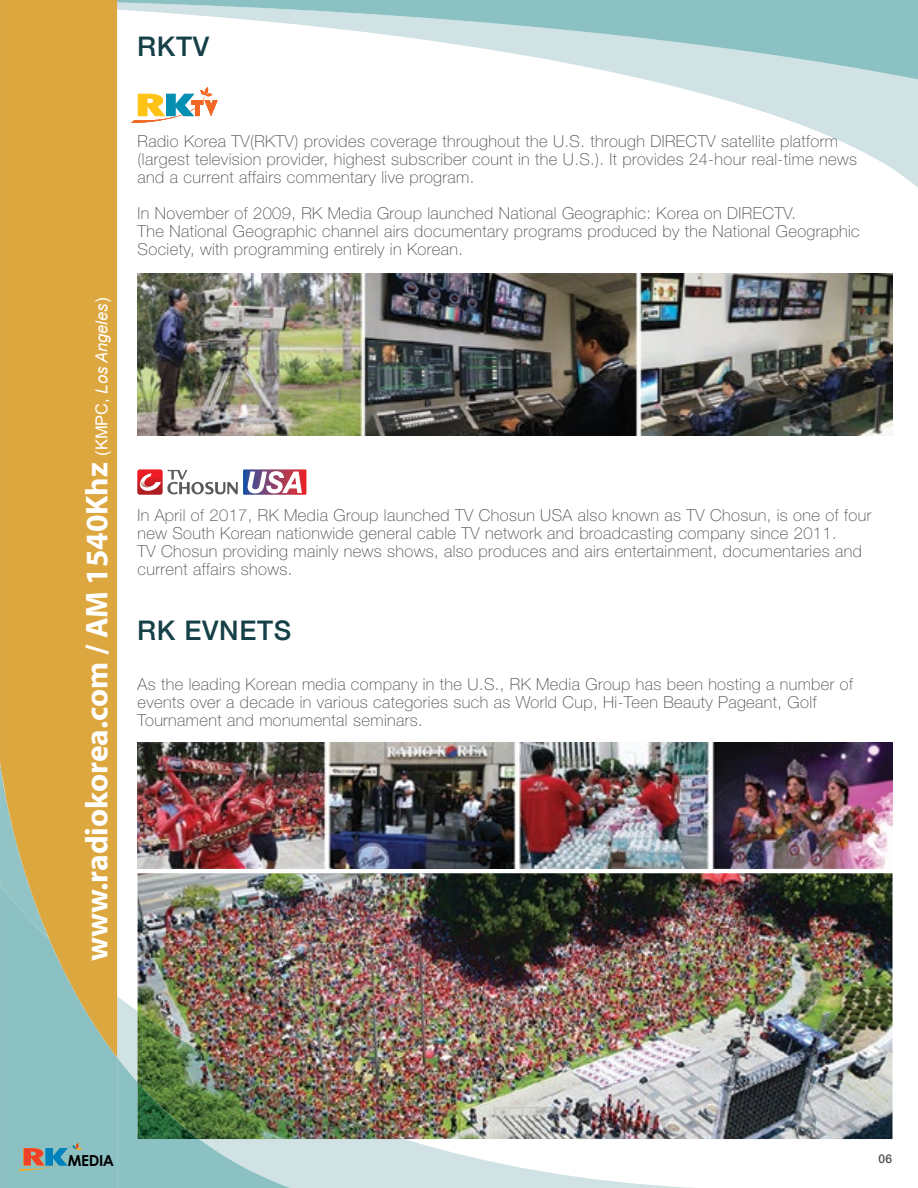
<style>
.page{position:relative;width:918px;height:1188px;background:#fff}
.page>*{position:absolute;margin:0;border:0;box-sizing:border-box;transform-origin:0 0}
.t1{font:700 31.5px "Myriad";color:#fff}
.t2{font:500 27px "Helvetica 65";letter-spacing:.025em;color:#164047}
.t3{font:100 16.5px/18px "Helvetica Neue";letter-spacing:.025em;color:#4d4c4d}
.t4{font:700 15.15px "Century Gothic";letter-spacing:-.025em;color:#000}
.t5{font:500 12px "Helvetica 65";color:#4d4c4d}
.s1{font-family:"Myriad Pro"}
.s2{font-family:"Arial";font-weight:400;font-size:16.5px}
.s3{font-family:"Arial";font-weight:400;font-style:italic;font-size:16.5px}
</style>
<div class="page">
<svg style="left:290px;top:1139px;width:404px;height:49px;fill:#d0e2e3"></svg>
<svg style="left:117px;top:79px;width:801px;height:109px"></svg>
<svg style="left:117px;top:0;width:801px;height:79px"></svg>
<div style="left:0;top:0;width:117px;height:762px;background:#dda740"></div>
<svg style="left:0;top:762px;width:290px;height:426px;background:#b3be9e"></svg>
<img style="left:137px;top:273px;width:756px;height:163px">
<svg style="left:131px;top:87px;width:87px;height:36px"></svg>
<svg style="left:137px;top:469px;width:169px;height:26px"></svg>
<img style="left:137px;top:743px;width:755px;height:126px">
<img style="left:138px;top:873px;width:754px;height:266px">
<img style="left:138px;top:1011px;width:266px;height:128px">
<img style="left:138px;top:1082px;width:61px;height:57px">
<h2 class="t2" style="left:137px;top:30px;width:74px">RKTV</h2>
<h1 class="t1" style="left:81px;top:961px;width:665px;rotate:-90deg">www.radiokorea.com / <span class="s1">AM 1540Khz</span> <span class="s2">(KMPC,</span> <span class="s3">Los Angeles</span><span class="s2">)</span></h1>
<p class="t3" style="left:138px;top:132px;width:721px">Radio Korea TV(RKTV) provides coverage throughout the U.S. through DIRECTV satellite platform (largest television provider, highest subscriber count in the U.S.). It provides 24-hour real-time news and a current affairs commentary live program.</p>
<p class="t3" style="left:138px;top:204px;width:724px">In November of 2009, RK Media Group launched National Geographic: Korea on DIRECTV.<br>The National Geographic channel airs documentary programs produced by the National Geographic<br>Society, with programming entirely in Korean.</p>
<p class="t3" style="left:138px;top:507px;width:735px">In April of 2017, RK Media Group launched TV Chosun USA also known as TV Chosun, is one of four new South Korean nationwide general cable TV network and broadcasting company since 2011.<br>TV Chosun providing mainly news shows, also produces and airs entertainment, documentaries and current affairs shows.</p>
<h2 class="t2" style="left:137px;top:614px;width:155px">RK EVNETS</h2>
<p class="t3" style="left:138px;top:676px;width:717px">As the leading Korean media company in the U.S., RK Media Group has been hosting a number of events over a decade in various categories such as World Cup, Hi-Teen Beauty Pageant, Golf<br>Tournament and monumental seminars.</p>
<p class="t4" style="left:68px;top:1149px;width:48px">MEDIA</p>
<p class="t5" style="left:879px;top:1151px;width:15px">06</p>
</div>
